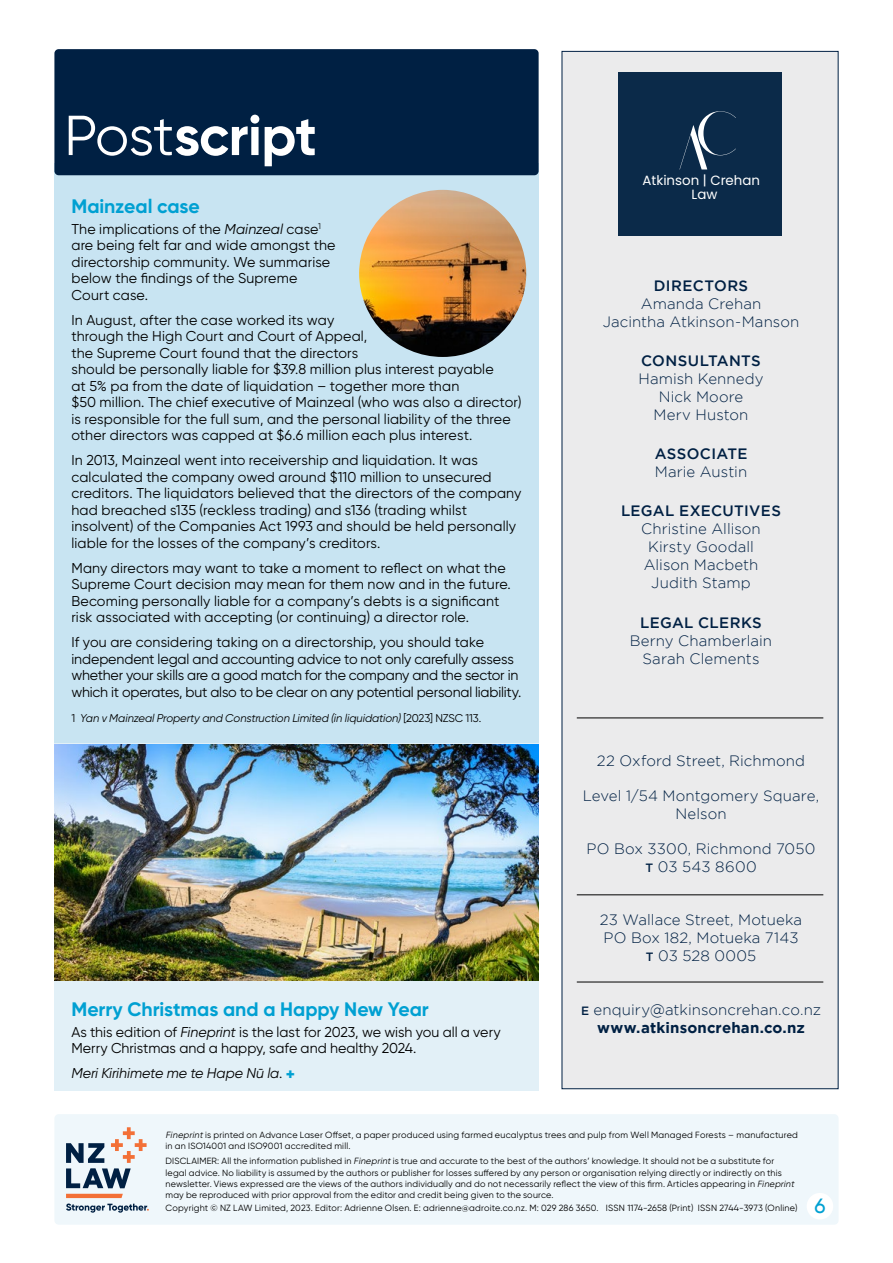
<style>
.page{position:relative;width:893px;height:1263px;background:#fff}
.page>*{position:absolute;margin:0;border:0;box-sizing:border-box;transform-origin:0 0}
.t1{font:62.85px "Black Gold VP Display";color:#fff}
.t2{font:700 56.25px "Gilroy";letter-spacing:-.01em;color:#fff}
.t3{font:500 20.7px "Gilroy";color:#00a0d2}
.t4{font:700 19.5px "Gilroy";letter-spacing:-.005em;color:#00a0d2}
.t5{font:300 15px/18px "Gotham";letter-spacing:.005em;color:#002043;text-align:center}
.t6{font:500 15px "Gotham";letter-spacing:.02em;color:#002043}
.t7{font:14.25px/16.5px "Gilroy";letter-spacing:.01em;color:#000}
.t8{font:14.25px/16.5px "Gilroy";letter-spacing:-.01em;color:#000}
.t9{font:italic 14.25px "Gilroy";color:#000}
.t10{font:13.35px "Poppins";color:#fff}
.t11{font:italic 11.25px "Gilroy";letter-spacing:-.005em;color:#000}
.t12{font:9px/11.2px "Gilroy";letter-spacing:.02em;color:#000}
.s1{font-weight:400}
.s2{font-style:italic}
.s3{font-style:normal}
.s4{font-weight:800;font-style:normal;font-size:16.5px;color:#00a0d2}
.s5{font-weight:500;font-size:12px}
.s6{font-weight:700}
</style>
<div class="page">
<div style="left:54px;top:164px;width:485px;height:579px;background:#c8e4f2"></div>
<div style="left:54px;top:743px;width:485px;height:348px;background:#e2f0f7"></div>
<div style="left:54px;top:1114px;width:784px;height:111px;background:#eff7fb;border-radius:4px"></div>
<div style="left:54px;top:49px;width:485px;height:126px;background:#002043;border-radius:4px"></div>
<div style="left:807px;top:1193px;width:26px;height:26px;background:#fff;border-radius:50%"></div>
<svg style="left:66px;top:1127px;width:81px;height:61px"></svg>
<svg style="left:66px;top:1194px;width:83px;height:19px"></svg>
<img style="left:359px;top:190px;width:167px;height:167px;border-radius:84px">
<img style="left:54px;top:744px;width:485px;height:237px">
<div style="left:562px;top:51px;width:276px;height:1038px;background:#ebebec"></div>
<hr style="left:577px;top:982px;width:246px;height:1px;background:#000">
<hr style="left:577px;top:894px;width:246px;height:1px;background:#000">
<hr style="left:577px;top:717px;width:246px;height:1px;background:#000">
<div style="left:618px;top:72px;width:164px;height:163px;background:#0b2a49"></div>
<h2 class="t2" style="left:64px;top:100px;width:254px"><span class="s1">Post</span>script</h2>
<h3 class="t4" style="left:71px;top:194px;width:130px">Mainzeal case</h3>
<p class="t7" style="left:71px;top:220px;width:266px">The implications of the <span class="s2">Mainzeal</span> case<sup>1 </sup>are being felt far and wide amongst the directorship community. We summarise below the findings of the Supreme<br>Court case.</p>
<p class="t7" style="left:71px;top:311px;width:451px">In August, after the case worked its way<br>through the High Court and Court of Appeal,<br>the Supreme Court found that the directors<br>should be personally liable for $39.8 million plus interest payable<br>at 5% pa from the date of liquidation – together more than<br>$50 million. The chief executive of Mainzeal (who was also a director) is responsible for the full sum, and the personal liability of the three other directors was capped at $6.6 million each plus interest.</p>
<p class="t7" style="left:71px;top:452px;width:451px">In 2013, Mainzeal went into receivership and liquidation. It was calculated the company owed around $110 million to unsecured creditors. The liquidators believed that the directors of the company had breached s135 (reckless trading) and s136 (trading whilst insolvent) of the Companies Act 1993 and should be held personally liable for the losses of the company’s creditors.</p>
<p class="t7" style="left:71px;top:559px;width:441px">Many directors may want to take a moment to reflect on what the Supreme Court decision may mean for them now and in the future.<br>Becoming personally liable for a company’s debts is a significant risk associated with accepting (or continuing) a director role.</p>
<p class="t8" style="left:71px;top:634px;width:451px">If you are considering taking on a directorship, you should take independent legal and accounting advice to not only carefully assess whether your skills are a good match for the company and the sector in which it operates, but also to be clear on any potential personal liability.</p>
<p class="t11" style="left:71px;top:711px;width:411px"><span class="s3">1</span> Yan v Mainzeal Property and Construction Limited (in liquidation) <span class="s3">[2023] NZSC 113.</span></p>
<h3 class="t4" style="left:71px;top:997px;width:359px">Merry Christmas and a Happy New Year</h3>
<p class="t7" style="left:71px;top:1023px;width:431px">As this edition of <span class="s2">Fineprint</span> is the last for 2023, we wish you all a very<br>Merry Christmas and a happy, safe and healthy 2024.</p>
<p class="t9" style="left:71px;top:1064px;width:225px">Meri Kirihimete me te Hape Nū la<span class="s3">.</span> <span class="s4">+</span></p>
<h1 class="t1" style="left:696px;top:100px;width:44px">C</h1>
<p class="t10" style="left:692px;top:187px;width:27px">Law</p>
<h1 class="t1" style="left:677px;top:114px;width:33px">A</h1>
<p class="t10" style="left:642px;top:173px;width:119px">Atkinson | Crehan</p>
<p class="t6" style="left:654px;top:277px;width:96px">DIRECTORS</p>
<p class="t5" style="left:603px;top:294px;width:198px">Amanda Crehan<br>Jacintha Atkinson-Manson</p>
<p class="t6" style="left:641px;top:352px;width:121px">CONSULTANTS</p>
<p class="t5" style="left:638px;top:369px;width:127px">Hamish Kennedy<br>Nick Moore<br>Merv Huston</p>
<p class="t6" style="left:655px;top:445px;width:94px">ASSOCIATE</p>
<p class="t5" style="left:655px;top:463px;width:94px">Marie Austin</p>
<p class="t6" style="left:621px;top:502px;width:161px">LEGAL EXECUTIVES</p>
<p class="t5" style="left:641px;top:520px;width:121px">Christine Allison<br>Kirsty Goodall<br>Alison Macbeth<br>Judith Stamp</p>
<p class="t6" style="left:640px;top:614px;width:123px">LEGAL CLERKS</p>
<p class="t5" style="left:630px;top:631px;width:144px">Berny Chamberlain<br>Sarah Clements</p>
<p class="t5" style="left:597px;top:752px;width:210px">22 Oxford Street, Richmond</p>
<p class="t5" style="left:583px;top:787px;width:238px">Level 1/54 Montgomery Square,<br>Nelson</p>
<p class="t5" style="left:586px;top:840px;width:230px">PO Box 3300, Richmond 7050<br><span class="s5">T</span> 03 543 8600</p>
<p class="t5" style="left:600px;top:911px;width:204px">23 Wallace Street, Motueka<br>PO Box 182, Motueka 7143<br><span class="s5">T</span> 03 528 0005</p>
<p class="t5" style="left:581px;top:1000px;width:242px"><span class="s5">E</span> enquiry@atkinsoncrehan.co.nz <span class="s6">www.atkinsoncrehan.co.nz</span></p>
<p class="t12" style="left:166px;top:1128px;width:634px"><span class="s2">Fineprint</span>is printed on Advance Laser Offset, a paper produced using farmed eucalyptus trees and pulp from Well Managed Forests – manufactured in an ISO14001 and ISO9001 accredited mill.</p>
<p class="t12" style="left:166px;top:1155px;width:632px">DISCLAIMER: All the information published in <span class="s2">Fineprint</span>is true and accurate to the best of the authors’ knowledge. It should not be a substitute for legal advice. No liability is assumed by the authors or publisher for losses suffered by any person or organisation relying directly or indirectly on this newsletter. Views expressed are the views of the authors individually and do not necessarily reflect the view of this firm. Articles appearing in <span class="s2">Fineprint </span>may be reproduced with prior approval from the editor and credit being given to the source.</p>
<p class="t12" style="left:166px;top:1202px;width:633px">Copyright © NZ LAW Limited, 2023. Editor: Adrienne Olsen. E: adrienne@adroite.co.nz. M: 029 286 3650. ISSN 1174-2658 (Print) ISSN 2744-3973 (Online)</p>
<h3 class="t3" style="left:814px;top:1193px;width:13px">6</h3>
</div>
